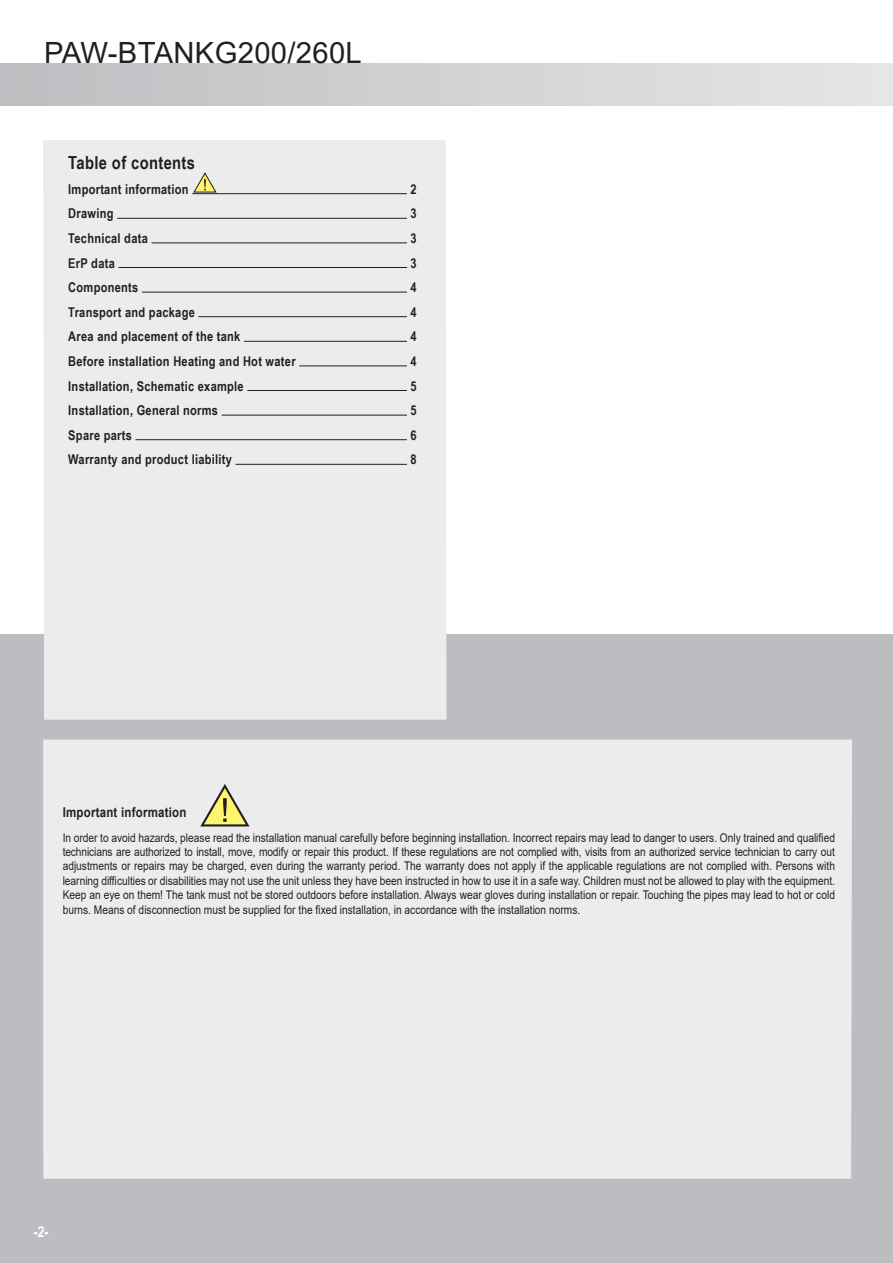
<style>
.page{position:relative;width:893px;height:1263px;background:#fff}
.page>*{position:absolute;margin:0;border:0;box-sizing:border-box;transform-origin:0 0}
.t1{font:29.25px "Arial";letter-spacing:.01em;color:#231f20}
.t2{font:700 18px "Arial Narrow";letter-spacing:.02em;color:#231f20}
.t3{font:700 15px "Arial Narrow";color:#fff}
.t4{font:700 13.5px "Arial Narrow";letter-spacing:.02em;color:#231f20}
.t5{font:700 13.5px "Arial";letter-spacing:.02em;color:#231f20;scale:.85 1}
.t6{font:12px/14.4px "Arial";color:#231f20;text-align:justify;scale:.85 1}
</style>
<div class="page">
<div style="left:0;top:634px;width:893px;height:629px;background:#bcbdc0"></div>
<div style="left:43px;top:140px;width:403px;height:580px;background:#ececee"></div>
<div style="left:0;top:64px;width:893px;height:42px;background:linear-gradient(to right,#bdbec0,#e5e6e8)"></div>
<div style="left:43px;top:739px;width:809px;height:440px;background:#ececee"></div>
<hr style="left:192px;top:193px;width:215px;height:1px;background:#231f20">
<hr style="left:117px;top:218px;width:290px;height:1px;background:#231f20">
<hr style="left:151px;top:242px;width:256px;height:1px;background:#231f20">
<hr style="left:118px;top:267px;width:289px;height:1px;background:#231f20">
<hr style="left:142px;top:292px;width:265px;height:1px;background:#231f20">
<hr style="left:198px;top:316px;width:209px;height:1px;background:#231f20">
<hr style="left:244px;top:341px;width:163px;height:1px;background:#231f20">
<hr style="left:299px;top:365px;width:108px;height:1px;background:#231f20">
<hr style="left:247px;top:390px;width:160px;height:1px;background:#231f20">
<hr style="left:222px;top:415px;width:185px;height:1px;background:#231f20">
<hr style="left:135px;top:439px;width:272px;height:1px;background:#231f20">
<hr style="left:236px;top:464px;width:171px;height:1px;background:#231f20">
<svg style="left:192px;top:172px;width:26px;height:21px"></svg>
<svg style="left:198px;top:783px;width:53px;height:45px;background:#d3cfa9"></svg>
<h1 class="t1" style="left:44px;top:33px;width:319px">PAW-BTANKG200/260L</h1>
<h2 class="t2" style="left:68px;top:149px;width:128px">Table of contents</h2>
<p class="t4" style="left:68px;top:179px;width:122px">Important information</p>
<p class="t4" style="left:410px;top:179px;width:8px">2</p>
<p class="t4" style="left:68px;top:203px;width:47px">Drawing</p>
<p class="t4" style="left:410px;top:203px;width:8px">3</p>
<p class="t4" style="left:68px;top:228px;width:81px">Technical data</p>
<p class="t4" style="left:410px;top:228px;width:8px">3</p>
<p class="t4" style="left:68px;top:253px;width:48px">ErP data</p>
<p class="t4" style="left:410px;top:253px;width:8px">3</p>
<p class="t4" style="left:68px;top:277px;width:72px">Components</p>
<p class="t4" style="left:410px;top:277px;width:8px">4</p>
<p class="t4" style="left:68px;top:302px;width:128px">Transport and package</p>
<p class="t4" style="left:410px;top:302px;width:8px">4</p>
<p class="t4" style="left:68px;top:326px;width:174px">Area and placement of the tank</p>
<p class="t4" style="left:410px;top:326px;width:8px">4</p>
<p class="t4" style="left:68px;top:351px;width:229px">Before installation Heating and Hot water</p>
<p class="t4" style="left:410px;top:351px;width:8px">4</p>
<p class="t4" style="left:68px;top:376px;width:177px">Installation, Schematic example</p>
<p class="t4" style="left:410px;top:376px;width:8px">5</p>
<p class="t4" style="left:68px;top:400px;width:151px">Installation, General norms</p>
<p class="t4" style="left:410px;top:400px;width:8px">5</p>
<p class="t4" style="left:68px;top:425px;width:65px">Spare parts</p>
<p class="t4" style="left:410px;top:425px;width:8px">6</p>
<p class="t4" style="left:68px;top:449px;width:165px">Warranty and product liability</p>
<p class="t4" style="left:410px;top:449px;width:8px">8</p>
<p class="t5" style="left:63px;top:802px;width:147px">Important information</p>
<p class="t6" style="left:63px;top:830px;width:910px">In order to avoid hazards, please read the installation manual carefully before beginning installation. Incorrect repairs may lead to danger to users. Only trained and qualified technicians are authorized to install, move, modify or repair this product. If these regulations are not complied with, visits from an authorized service technician to carry out adjustments or repairs may be charged, even during the warranty period. The warranty does not apply if the applicable regulations are not complied with. Persons with learning difficulties or disabilities may not use the unit unless they have been instructed in how to use it in a safe way. Children must not be allowed to play with the equipment.<br>Keep an eye on them! The tank must not be stored outdoors before installation. Always wear gloves during installation or repair. Touching the pipes may lead to hot or cold burns. Means of disconnection must be supplied for the fixed installation, in accordance with the installation norms.</p>
<p class="t3" style="left:34px;top:1220px;width:17px">-2-</p>
</div>
